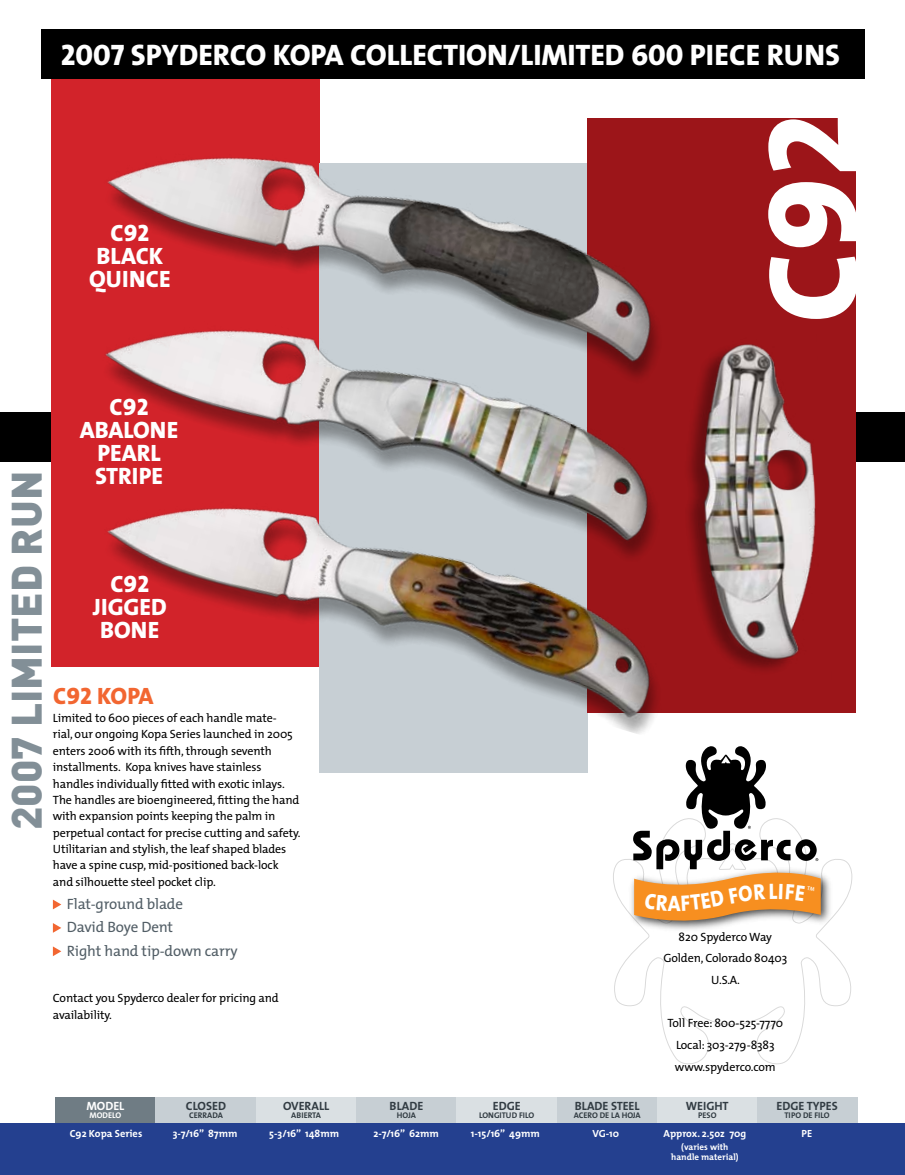
<style>
.page{position:relative;width:905px;height:1175px;background:#fff}
.page>*{position:absolute;margin:0;border:0;box-sizing:border-box;transform-origin:0 0}
.t1{font:128.85px "The Mix Extra Bold Caps";color:#fff}
.t2{font:42px "DIN Black Alternate";color:#828f97}
.t3{font:29.7px "The Mix Extra Bold Caps";color:#fff}
.t4{font:23.7px/23.1px "The Mix Extra Bold Caps";color:#fff;text-align:center}
.t5{font:23.7px "The Mix Extra Bold Caps";color:#f26631}
.t6{font:22.5px "The Mix Extra Bold Caps";color:#fff;scale:.9 1}
.t7{font:15px/23.4px "The Mix";letter-spacing:-.01em;color:#525e66}
.t8{font:12px/16.4px "The Mix";letter-spacing:-.01em;color:#000}
.t9{font:700 12px "The Mix";color:#313b42}
.t10{font:700 12px "The Mix";color:#fff}
.t11{font:700 10.35px "The Mix";color:#fff}
.t12{font:700 9px/10.4px "The Mix";color:#fff;text-align:center}
.t13{font:700 8.25px "The Mix";color:#313b42}
.t14{font:700 8.25px "The Mix";color:#fff}
.s1{font-family:"DIN";font-weight:900}
</style>
<div class="page">
<svg style="left:613px;top:859px;width:240px;height:206px"></svg>
<div style="left:0;top:412px;width:904px;height:50px;background:#000"></div>
<div style="left:52px;top:54px;width:268px;height:612px;background:#d2232a"></div>
<div style="left:320px;top:164px;width:268px;height:608px;background:#c7cfd4"></div>
<div style="left:587px;top:118px;width:268px;height:594px;background:#9c1519"></div>
<div style="left:55px;top:1096px;width:100px;height:27px;background:#6f7c84"></div>
<div style="left:155px;top:1096px;width:101px;height:27px;background:#c7cfd4"></div>
<div style="left:256px;top:1096px;width:100px;height:27px;background:#dae0e3"></div>
<div style="left:356px;top:1096px;width:100px;height:27px;background:#c7cfd4"></div>
<div style="left:456px;top:1096px;width:101px;height:27px;background:#dae0e3"></div>
<div style="left:557px;top:1096px;width:100px;height:27px;background:#c7cfd4"></div>
<div style="left:657px;top:1096px;width:100px;height:27px;background:#dae0e3"></div>
<div style="left:757px;top:1096px;width:100px;height:27px;background:#c7cfd4"></div>
<div style="left:0;top:1123px;width:904px;height:51px;background:#24408f"></div>
<svg style="left:53px;top:899px;width:8px;height:10px"></svg>
<svg style="left:53px;top:923px;width:8px;height:9px"></svg>
<svg style="left:53px;top:946px;width:8px;height:10px"></svg>
<img style="left:71px;top:456px;width:648px;height:288px">
<img style="left:51px;top:85px;width:607px;height:371px">
<img style="left:677px;top:344px;width:139px;height:342px">
<div style="left:40px;top:29px;width:824px;height:50px;background:#000"></div>
<div style="left:628px;top:867px;width:205px;height:66px;background:#000;opacity:.75"></div>
<svg style="left:633px;top:746px;width:187px;height:181px"></svg>
<h3 class="t3" style="left:61px;top:30px;width:780px">2007 SPYDERCO KOPA COLLECTION/LIMITED 600 PIECE RUNS</h3>
<h3 class="t4" style="left:89px;top:221px;width:83px">C92<br>BLACK<br>QUINCE</h3>
<h1 class="t1" style="left:704px;top:323px;width:212px;rotate:-90deg">C92</h1>
<h2 class="t2" style="left:-1px;top:830px;width:360px;rotate:-90deg"><span class="s1">2007</span> LIMITED RUN</h2>
<h3 class="t4" style="left:80px;top:395px;width:100px">C92<br>ABALONE<br>PEARL<br>STRIPE</h3>
<h3 class="t4" style="left:93px;top:572px;width:76px">C92<br>JIGGED<br>BONE</h3>
<h3 class="t5" style="left:53px;top:676px;width:102px">C92 KOPA</h3>
<p class="t8" style="left:53px;top:709px;width:249px">Limited to 600 pieces of each handle mate-<br>rial, our ongoing Kopa Series launched in 2005 enters 2006 with its fifth, through seventh installments. Kopa knives have stainless handles individually fitted with exotic inlays.<br>The handles are bioengineered, fitting the hand with expansion points keeping the palm in perpetual contact for precise cutting and safety.<br>Utilitarian and stylish, the leaf shaped blades have a spine cusp, mid-positioned back-lock and silhouette steel pocket clip.</p>
<p class="t7" style="left:67px;top:891px;width:172px">Flat-ground blade<br>David Boye Dent<br>Right hand tip-down carry</p>
<p class="t8" style="left:53px;top:989px;width:227px">Contact you Spyderco dealer for pricing and availability.</p>
<h3 class="t6" style="left:667px;top:884px;width:16px">A</h3>
<p class="t8" style="left:663px;top:925px;width:125px;line-height:21.8px;text-align:center">820 Spyderco Way<br>Golden, Colorado 80403<br>U.S.A.</p>
<p class="t8" style="left:667px;top:1012px;width:117px;line-height:21.8px;text-align:center">Toll Free: 800-525-7770<br>Local: 303-279-8383 www.spyderco.com</p>
<p class="t10" style="left:86px;top:1095px;width:40px">MODEL</p>
<p class="t14" style="left:89px;top:1108px;width:33px">MODELO</p>
<p class="t9" style="left:186px;top:1095px;width:42px">CLOSED</p>
<p class="t13" style="left:189px;top:1108px;width:35px">C ERRADA</p>
<p class="t9" style="left:283px;top:1095px;width:48px">OVERALL</p>
<p class="t13" style="left:291px;top:1108px;width:31px">ABIERTA</p>
<p class="t9" style="left:389px;top:1095px;width:35px">BLADE</p>
<p class="t13" style="left:397px;top:1108px;width:21px">HOJA</p>
<p class="t9" style="left:493px;top:1095px;width:29px">EDGE</p>
<p class="t13" style="left:479px;top:1108px;width:57px">LONGITUD FILO</p>
<p class="t9" style="left:574px;top:1095px;width:66px">BLADE STEEL</p>
<p class="t13" style="left:573px;top:1108px;width:69px">AC ERO DE LA HOJA</p>
<p class="t9" style="left:685px;top:1095px;width:44px">WEIGHT</p>
<p class="t13" style="left:698px;top:1108px;width:20px">PESO</p>
<p class="t9" style="left:776px;top:1095px;width:63px">EDGE TYPES</p>
<p class="t13" style="left:784px;top:1108px;width:47px">TIPO DE FILO</p>
<p class="t11" style="left:70px;top:1124px;width:74px">C92 KOPA SERIES</p>
<p class="t11" style="left:173px;top:1124px;width:66px">3-7/16” 87MM</p>
<p class="t11" style="left:269px;top:1124px;width:71px">5-3/16” 148MM</p>
<p class="t11" style="left:373px;top:1124px;width:67px">2-7/16” 62MM</p>
<p class="t11" style="left:471px;top:1124px;width:92px">1-15/16” 49MM VG</p>
<p class="t11" style="left:605px;top:1124px;width:40px">-10 A</p>
<p class="t11" style="left:670px;top:1124px;width:78px">PPROX. 2.5OZ 70G</p>
<p class="t11" style="left:801px;top:1124px;width:5px">PE</p>
<p class="t12" style="left:671px;top:1141px;width:69px">(VARIES WITH<br>HANDLE MATERIAL)</p>
</div>
